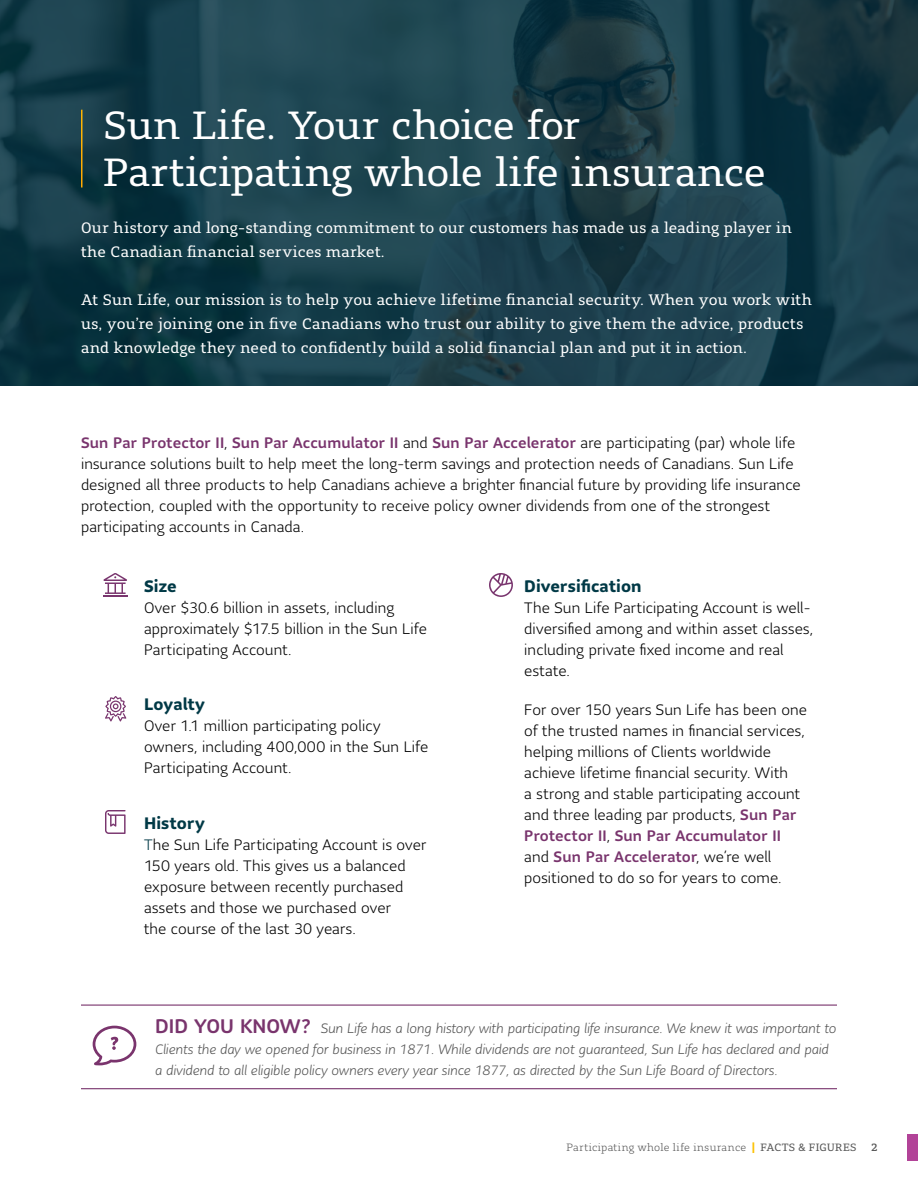
<style>
.page{position:relative;width:918px;height:1188px;background:#fff}
.page>*{position:absolute;margin:0;border:0;box-sizing:border-box;transform-origin:0 0}
.t1{font:39px/46.8px "Sun Life Serif";letter-spacing:-.005em;color:#fff}
.t2{font:700 16.5px "Sun Life Sans";letter-spacing:.005em;color:#003946}
.t3{font:300 15px/21px "Sun Life Sans";letter-spacing:.01em;color:#000}
.t4{font:15px/24px "Sun Life Serif";letter-spacing:.01em;color:#fff}
.t5{font:italic 300 13.5px/21px "Sun Life Sans";color:#555}
.t6{font:300 10.5px "Sun Life Serif";letter-spacing:.035em;color:#555}
.t7{font:500 10.5px "Sun Life Serif";color:#555}
.s1{font-weight:500;color:#79346d}
.s2{color:#003946}
.s3{font-weight:500;font-style:normal;font-size:19.5px;color:#79346d}
.s4{font-weight:700;color:#fcc000}
.s5{font-weight:400}
</style>
<div class="page">
<div style="left:908px;top:1134px;width:10px;height:26px;background:#b24398"></div>
<img style="left:0;top:0;width:918px;height:386px">
<hr style="left:81px;top:110px;width:1px;height:78px;background:#ffcb05">
<hr style="left:103px;top:595px;width:24px;height:2px;background:#79356e">
<svg style="left:103px;top:573px;width:24px;height:21px"></svg>
<svg style="left:105px;top:696px;width:21px;height:25px"></svg>
<svg style="left:105px;top:810px;width:21px;height:24px"></svg>
<svg style="left:489px;top:573px;width:24px;height:24px"></svg>
<hr style="left:81px;top:1005px;width:756px;height:1px;background:#79346d">
<hr style="left:81px;top:1088px;width:756px;height:1px;background:#79346d">
<svg style="left:93px;top:1026px;width:43px;height:39px"></svg>
<h1 class="t1" style="left:104px;top:101px;width:664px">Sun Life. Your choice for<br>Participating whole life insurance</h1>
<p class="t4" style="left:81px;top:215px;width:712px">Our history and long-standing commitment to our customers has made us a leading player in the Canadian financial services market.</p>
<p class="t4" style="left:81px;top:287px;width:733px">At Sun Life, our mission is to help you achieve lifetime financial security. When you work with us, you’re joining one in five Canadians who trust our ability to give them the advice, products and knowledge they need to confidently build a solid financial plan and put it in action.</p>
<p class="t3" style="left:81px;top:432px;width:721px"><span class="s1">Sun Par Protector II</span>, <span class="s1">Sun Par Accumulator II</span> and <span class="s1">Sun Par Accelerator</span> are participating (par) whole life insurance solutions built to help meet the long-term savings and protection needs of Canadians. Sun Life designed all three products to help Canadians achieve a brighter financial future by providing life insurance protection, coupled with the opportunity to receive policy owner dividends from one of the strongest participating accounts in Canada.</p>
<p class="t2" style="left:144px;top:574px;width:34px">Size</p>
<p class="t3" style="left:144px;top:596px;width:284px">Over $30.6 billion in assets, including approximately $17.5 billion in the Sun Life<br>Participating Account.</p>
<p class="t2" style="left:144px;top:693px;width:62px">Loyalty</p>
<p class="t3" style="left:144px;top:715px;width:286px">Over 1.1 million participating policy owners, including 400,000 in the Sun Life<br>Participating Account.</p>
<p class="t2" style="left:144px;top:811px;width:62px">History</p>
<p class="t3" style="left:144px;top:833px;width:284px"><span class="s2">T</span>he Sun Life Participating Account is over 150 years old. This gives us a balanced exposure between recently purchased assets and those we purchased over<br>the course of the last 30 years.</p>
<p class="t2" style="left:524px;top:574px;width:119px">Diversification</p>
<p class="t3" style="left:524px;top:596px;width:290px">The Sun Life Participating Account is well&shy;diversified among and within asset classes, including private fixed income and real estate.</p>
<p class="t3" style="left:524px;top:698px;width:284px">For over 150 years Sun Life has been one of the trusted names in financial services, helping millions of Clients worldwide achieve lifetime financial security. With<br>a strong and stable participating account and three leading par products, <span class="s1">Sun Par Protector II</span>, <span class="s1">Sun Par Accumulator II </span>and <span class="s1">Sun Par Accelerator</span>, we’re well positioned to do so for years to come.</p>
<p class="t5" style="left:155px;top:1017px;width:683px"><span class="s3">DID YOU KNOW?</span> Sun Life has a long history with participating life insurance. We knew it was important to<br>Clients the day we opened for business in 1871. While dividends are not guaranteed, Sun Life has declared and paid a dividend to all eligible policy owners every year since 1877, as directed by the Sun Life Board of Directors.</p>
<p class="t6" style="left:566px;top:1140px;width:292px">Participating whole life insurance <span class="s4">|</span> <span class="s5">FACTS &amp; FIGURES</span></p>
<p class="t7" style="left:871px;top:1140px;width:8px">2</p>
</div>
